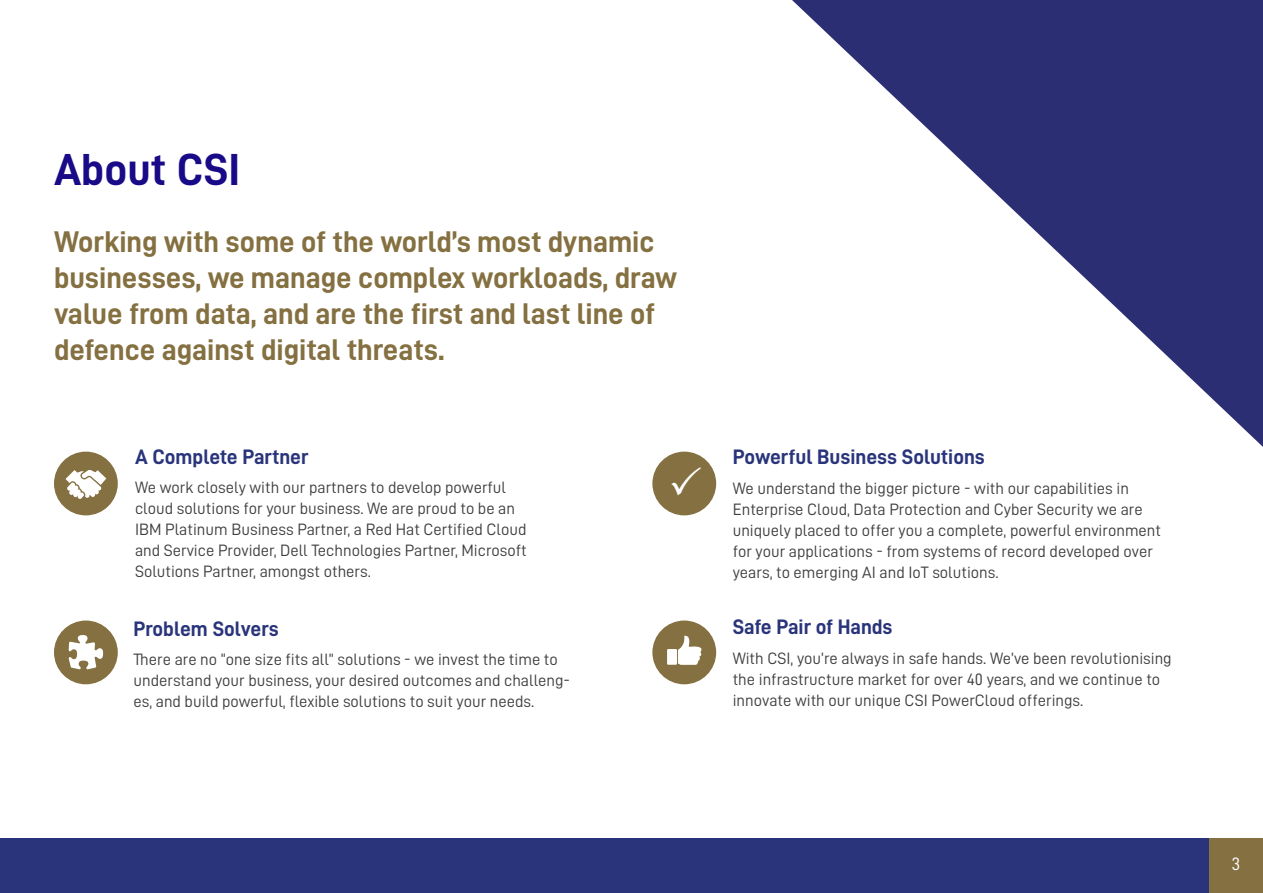
<style>
.page{position:relative;width:1263px;height:893px;background:#fff}
.page>*{position:absolute;margin:0;border:0;box-sizing:border-box;transform-origin:0 0}
.t1{font:45px "D DIN Bold";color:#190a87}
.t2{font:30px/36px "D DIN Bold";color:#847040}
.t3{font:21px "D DIN Bold";color:#29347b}
.t4{font:18px "D DIN";color:#fff}
.t5{font:16.5px/21px "D DIN";color:#3e3e3f}
</style>
<div class="page">
<div style="left:54px;top:452px;width:64px;height:63px;background:#847040;border-radius:50%"></div>
<div style="left:54px;top:620px;width:64px;height:64px;background:#847040;border-radius:50%"></div>
<div style="left:652px;top:452px;width:64px;height:63px;background:#847040;border-radius:50%"></div>
<div style="left:652px;top:620px;width:64px;height:64px;background:#847040;border-radius:50%"></div>
<div style="left:1209px;top:839px;width:54px;height:54px;background:#847040"></div>
<div style="left:0;top:839px;width:1209px;height:54px;background:#29347b"></div>
<svg style="left:667px;top:635px;width:35px;height:30px"></svg>
<svg style="left:69px;top:635px;width:34px;height:34px"></svg>
<svg style="left:65px;top:470px;width:41px;height:29px"></svg>
<svg style="left:792px;top:0;width:471px;height:447px"></svg>
<p class="t1" style="left:54px;top:144px;width:188px">About CSI</p>
<p class="t2" style="left:54px;top:223px;width:625px">Working with some of the world’s most dynamic businesses, we manage complex workloads, draw value from data, and are the first and last line of defence against digital threats.</p>
<p class="t3" style="left:135px;top:445px;width:175px">A Complete Partner</p>
<p class="t5" style="left:135px;top:477px;width:393px">We work closely with our partners to develop powerful cloud solutions for your business. We are proud to be an IBM Platinum Business Partner, a Red Hat Certified Cloud and Service Provider, Dell Technologies Partner, Microsoft Solutions Partner, amongst others.</p>
<p class="t3" style="left:133px;top:617px;width:147px">Problem Solvers</p>
<p class="t5" style="left:133px;top:648px;width:438px">There are no “one size fits all” solutions - we invest the time to understand your business, your desired outcomes and challeng&shy;es, and build powerful, flexible solutions to suit your needs.</p>
<p class="t3" style="left:733px;top:445px;width:254px">Powerful Business Solutions</p>
<p class="t5" style="left:733px;top:477px;width:430px">We understand the bigger picture - with our capabilities in Enterprise Cloud, Data Protection and Cyber Security we are uniquely placed to offer you a complete, powerful environment for your applications - from systems of record developed over years, to emerging AI and IoT solutions.</p>
<p class="t3" style="left:733px;top:615px;width:161px">Safe Pair of Hands</p>
<p class="t5" style="left:733px;top:647px;width:440px">With CSI, you’re always in safe hands. We’ve been revolutionising the infrastructure market for over 40 years, and we continue to innovate with our unique CSI PowerCloud offerings.</p>
<p class="t4" style="left:1231px;top:853px;width:10px">3</p>
</div>
